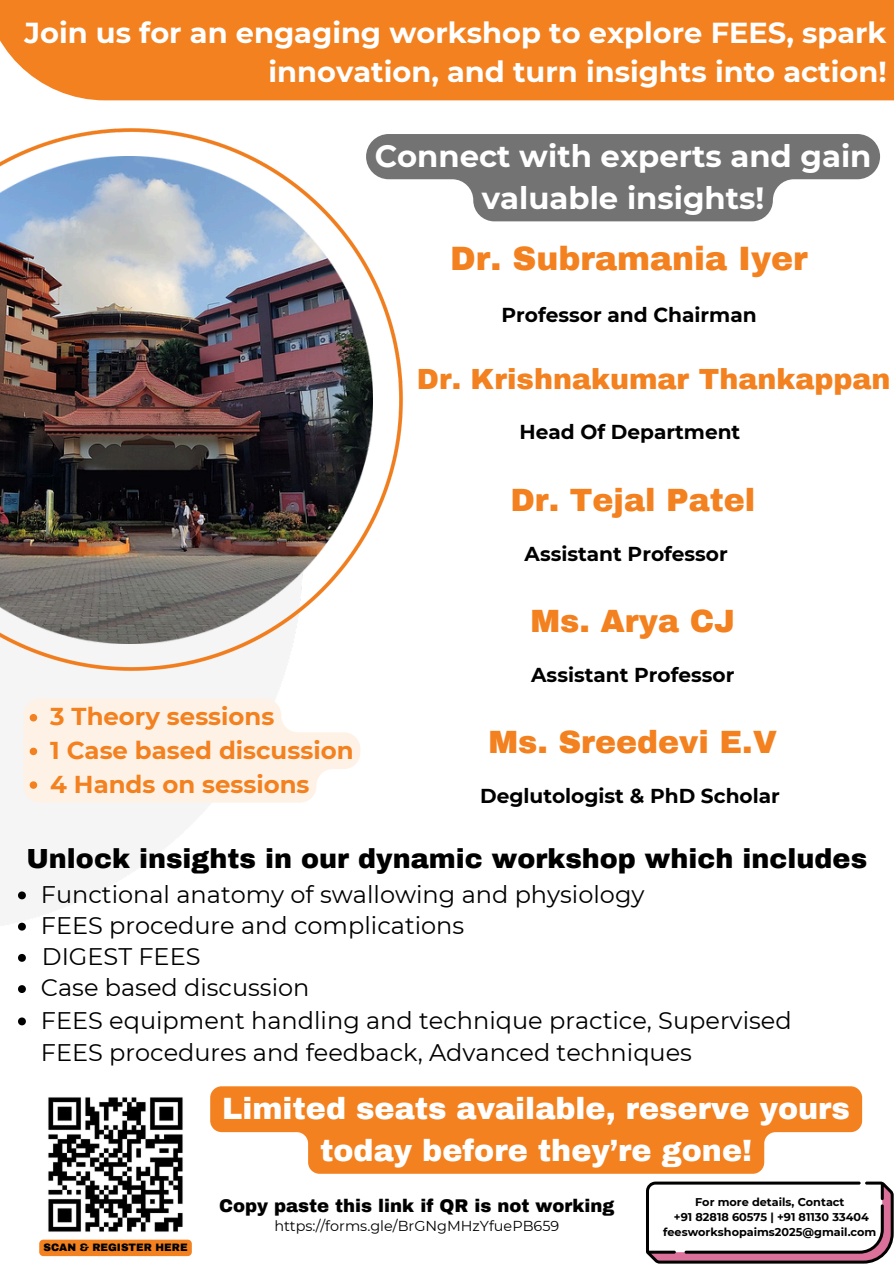
<style>
.page{position:relative;width:894px;height:1264px;background:#fff}
.page>*{position:absolute;margin:0;border:0;box-sizing:border-box;transform-origin:0 0}
.t1{font:900 33px "Archivo";color:#f3811f}
.t2{font:900 31.5px "Archivo";color:#f3811f}
.t3{font:700 30.75px/42.2px "Montserrat";color:#fff;text-align:center}
.t4{font:900 30.15px/41.7px "Archivo";color:#fff;text-align:center}
.t5{font:700 28.8px/39.3px "Montserrat";color:#fff;text-align:right}
.t6{font:900 28.5px "Archivo";color:#f3811f}
.t7{font:900 27px "Archivo";color:#000}
.t8{font:700 24.45px "Montserrat";color:#f3811f}
.t9{font:24px/32.7px "Montserrat";color:#000}
.t10{font:700 20.1px "Montserrat";color:#000}
.t11{font:900 18px "Archivo";color:#000}
.t12{font:14.4px "Montserrat";color:#000}
.t13{font:700 11.25px "Montserrat";color:#000}
.t14{font:900 10.5px "Archivo";color:#000}
</style>
<div class="page">
<img style="left:7px;top:128px;width:396px;height:803px">
<svg style="left:210px;top:1086px;width:651px;height:87px;background:#f4933f"></svg>
<img style="left:48px;top:1097px;width:135px;height:135px">
<div style="left:0;top:0;width:893px;height:100px;background:#f3811f"></div>
<svg style="left:646px;top:1181px;width:247px;height:82px"></svg>
<img style="left:0;top:157px;width:372px;height:486px">
<svg style="left:18px;top:1017px;width:8px;height:8px"></svg>
<svg style="left:366px;top:134px;width:513px;height:87px"></svg>
<svg style="left:23px;top:698px;width:337px;height:104px;background:#fdf3e9"></svg>
<svg style="left:18px;top:891px;width:8px;height:8px"></svg>
<svg style="left:18px;top:922px;width:8px;height:8px"></svg>
<svg style="left:18px;top:985px;width:8px;height:8px"></svg>
<div style="left:39px;top:1239px;width:153px;height:16px;background:#f3811f;border-radius:4px"></div>
<svg style="left:18px;top:954px;width:8px;height:7px"></svg>
<p class="t5" style="left:24px;top:13px;width:863px">Join us for an engaging workshop to explore FEES, spark innovation, and turn insights into action!</p>
<p class="t3" style="left:374px;top:135px;width:498px">Connect with experts and gain valuable insights!</p>
<p class="t1" style="left:450px;top:241px;width:359px">Dr. Subramania Iyer</p>
<p class="t10" style="left:501px;top:302px;width:256px">Professor and Chairman</p>
<p class="t6" style="left:416px;top:364px;width:475px">Dr. Krishnakumar Thankappan</p>
<h2 class="t10" style="left:519px;top:420px;width:222px">Head Of Department</h2>
<p class="t2" style="left:510px;top:483px;width:246px">Dr. Tejal Patel</p>
<h1 class="t10" style="left:524px;top:541px;width:205px">Assistant Professor</h1>
<p class="t2" style="left:530px;top:604px;width:206px">Ms. Arya CJ</p>
<h4 class="t8" style="left:50px;top:701px;width:226px">3 Theory sessions</h4>
<h6 class="t8" style="left:50px;top:735px;width:305px">1 Case based discussion</h6>
<h2 class="t8" style="left:50px;top:769px;width:261px">4 Hands on sessions</h2>
<h2 class="t10" style="left:531px;top:662px;width:205px">Assistant Professor</h2>
<p class="t2" style="left:488px;top:725px;width:290px">Ms. Sreedevi E.V</p>
<h6 class="t10" style="left:480px;top:784px;width:301px">Deglutologist &amp; PhD Scholar</h6>
<h2 class="t7" style="left:26px;top:844px;width:842px">Unlock insights in our dynamic workshop which includes</h2>
<h6 class="t9" style="left:41px;top:877px;width:605px">Functional anatomy of swallowing and physiology</h6>
<h2 class="t9" style="left:41px;top:909px;width:425px">FEES procedure and complications</h2>
<h6 class="t9" style="left:41px;top:971px;width:270px">Case based discussion</h6>
<p class="t9" style="left:42px;top:940px;width:160px">DIGEST FEES</p>
<h3 class="t9" style="left:41px;top:1003px;width:752px">FEES equipment handling and technique practice, Supervised<br>FEES procedures and feedback, Advanced techniques</h3>
<p class="t4" style="left:222px;top:1088px;width:629px">Limited seats available, reserve yours today before they’re gone!</p>
<p class="t14" style="left:43px;top:1242px;width:146px">SCAN &amp; REGISTER HERE</p>
<p class="t11" style="left:219px;top:1196px;width:396px">Copy paste this link if QR is not working</p>
<p class="t12" style="left:274px;top:1217px;width:286px">https://forms.gle/BrGNgMHzYfuePB659</p>
<h6 class="t13" style="left:695px;top:1195px;width:151px">For more details, Contact</h6>
<h4 class="t13" style="left:673px;top:1210px;width:196px">+91 82818 60575 | +91 81130 33404</h4>
<p class="t13" style="left:663px;top:1225px;width:215px">feesworkshopaims2025@gmail.com</p>
</div>
